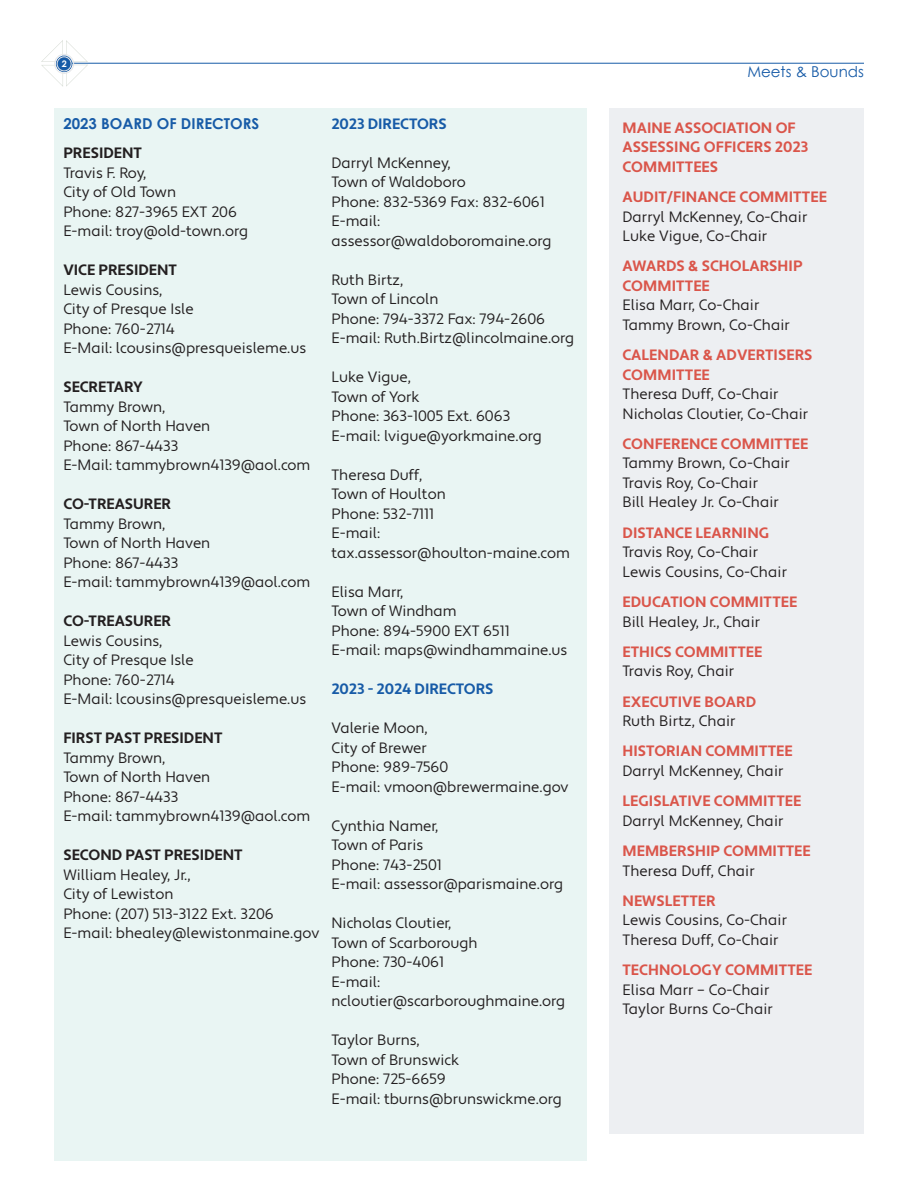
<style>
.page{position:relative;width:918px;height:1188px;background:#fff}
.page>*{position:absolute;margin:0;border:0;box-sizing:border-box;transform-origin:0 0}
.Board_Listing-Text_B{font:15px/19.5px "Apertura";color:#231f20}
.Body_text--MAAO_News{font:15px/19.5px "Apertura";letter-spacing:.005em;color:#231f20}
.Body_text--MAAO_News-2{font:700 15px/19.5px "Apertura";letter-spacing:.005em;color:#da554a}
.Board_Listing-Text_B-2{font:700 15px "Apertura";color:#231f20}
.Board_Listing-Text_B-3{font:700 15px "Apertura";color:#175ba7}
.Board_Listing-Text_B-4{font:700 15px "Century Gothic";color:#175ba7}
.t1{font:15px "Century Gothic";color:#175ba7}
.t2{font:700 9px "Century Gothic";color:#fff}
.s1{font-weight:700;color:#da554a}
.s2{font-weight:400;color:#231f20}
</style>
<div class="page">
<hr style="left:68px;top:63px;width:796px;height:1px;background:#175ba7">
<svg style="left:41px;top:40px;width:47px;height:47px"></svg>
<svg style="left:56px;top:56px;width:16px;height:16px"></svg>
<div style="left:54px;top:54px;width:20px;height:20px;border:1px solid #e6e7e9;border-radius:50%"></div>
<div style="left:57px;top:57px;width:14px;height:14px;border:1px solid #e6e7e9;border-radius:50%"></div>
<div style="left:54px;top:108px;width:532px;height:1053px;background:#e9f5f3"></div>
<div style="left:609px;top:108px;width:255px;height:1026px;background:#edeff2"></div>
<p class="t2" style="left:62px;top:57px;width:7px">2</p>
<p class="Board_Listing-Text_B-4" style="left:63px;top:112px;width:197px">2023 BOARD OF DIRECTORS</p>
<p class="Board_Listing-Text_B-2" style="left:63px;top:144px;width:80px">PRESIDENT</p>
<p class="Board_Listing-Text_B" style="left:63px;top:163px;width:114px">Travis F. Roy,<br>City of Old Town</p>
<p class="Board_Listing-Text_B" style="left:63px;top:202px;width:175px">Phone: 827-3965 EXT 206</p>
<p class="Board_Listing-Text_B" style="left:63px;top:222px;width:186px">E-mail: troy@old-town.org</p>
<p class="Board_Listing-Text_B-2" style="left:63px;top:261px;width:115px">VICE PRESIDENT</p>
<p class="Board_Listing-Text_B" style="left:63px;top:280px;width:132px">Lewis Cousins,<br>City of Presque Isle</p>
<p class="Board_Listing-Text_B" style="left:63px;top:319px;width:113px">Phone: 760-2714</p>
<p class="Board_Listing-Text_B" style="left:63px;top:339px;width:244px">E-Mail: lcousins@presqueisleme.us</p>
<p class="Board_Listing-Text_B-2" style="left:63px;top:378px;width:81px">SECRETARY</p>
<p class="Board_Listing-Text_B" style="left:63px;top:397px;width:148px">Tammy Brown,<br>Town of North Haven</p>
<p class="Board_Listing-Text_B" style="left:63px;top:436px;width:116px">Phone: 867-4433</p>
<p class="Board_Listing-Text_B" style="left:63px;top:456px;width:249px">E-Mail: tammybrown4139@aol.com</p>
<p class="Board_Listing-Text_B-2" style="left:63px;top:495px;width:109px">CO-TREASURER</p>
<p class="Board_Listing-Text_B" style="left:63px;top:514px;width:148px">Tammy Brown,<br>Town of North Haven</p>
<p class="Board_Listing-Text_B" style="left:63px;top:553px;width:116px">Phone: 867-4433</p>
<p class="Board_Listing-Text_B" style="left:63px;top:573px;width:249px">E-mail: tammybrown4139@aol.com</p>
<p class="Board_Listing-Text_B-2" style="left:63px;top:612px;width:109px">CO-TREASURER</p>
<p class="Board_Listing-Text_B" style="left:63px;top:631px;width:132px">Lewis Cousins,<br>City of Presque Isle</p>
<p class="Board_Listing-Text_B" style="left:63px;top:670px;width:113px">Phone: 760-2714</p>
<p class="Board_Listing-Text_B" style="left:63px;top:690px;width:244px">E-Mail: lcousins@presqueisleme.us</p>
<p class="Board_Listing-Text_B-2" style="left:63px;top:729px;width:161px">FIRST PAST PRESIDENT</p>
<p class="Board_Listing-Text_B" style="left:63px;top:748px;width:148px">Tammy Brown,<br>Town of North Haven</p>
<p class="Board_Listing-Text_B" style="left:63px;top:787px;width:116px">Phone: 867-4433</p>
<p class="Board_Listing-Text_B" style="left:63px;top:807px;width:249px">E-mail: tammybrown4139@aol.com</p>
<p class="Board_Listing-Text_B-2" style="left:63px;top:846px;width:181px">SECOND PAST PRESIDENT</p>
<p class="Board_Listing-Text_B" style="left:63px;top:865px;width:129px">William Healey, Jr.,<br>City of Lewiston</p>
<p class="Board_Listing-Text_B" style="left:63px;top:904px;width:212px">Phone: (207) 513-3122 Ext. 3206</p>
<p class="Board_Listing-Text_B" style="left:63px;top:924px;width:257px">E-mail: bhealey@lewistonmaine.gov</p>
<p class="Board_Listing-Text_B-3" style="left:332px;top:115px;width:117px">2023 DIRECTORS</p>
<p class="Board_Listing-Text_B" style="left:332px;top:154px;width:136px">Darryl McKenney,<br>Town of Waldoboro</p>
<p class="Board_Listing-Text_B" style="left:332px;top:193px;width:215px">Phone: 832-5369 Fax: 832-6061</p>
<p class="Board_Listing-Text_B" style="left:332px;top:212px;width:222px">E-mail: assessor@waldoboromaine.org</p>
<p class="Board_Listing-Text_B" style="left:332px;top:271px;width:108px">Ruth Birtz,<br>Town of Lincoln</p>
<p class="Board_Listing-Text_B" style="left:332px;top:310px;width:215px">Phone: 794-3372 Fax: 794-2606</p>
<p class="Board_Listing-Text_B" style="left:332px;top:329px;width:244px">E-mail: Ruth.Birtz@lincolmaine.org</p>
<p class="Board_Listing-Text_B" style="left:332px;top:368px;width:90px">Luke Vigue,<br>Town of York</p>
<p class="Board_Listing-Text_B" style="left:332px;top:407px;width:180px">Phone: 363-1005 Ext. 6063</p>
<p class="Board_Listing-Text_B" style="left:332px;top:427px;width:212px">E-mail: lvigue@yorkmaine.org</p>
<p class="Board_Listing-Text_B" style="left:332px;top:466px;width:116px">Theresa Duff,<br>Town of Houlton</p>
<p class="Board_Listing-Text_B" style="left:332px;top:505px;width:104px">Phone: 532-7111</p>
<p class="Board_Listing-Text_B" style="left:332px;top:524px;width:240px">E-mail: tax.assessor@houlton-maine.com</p>
<p class="Board_Listing-Text_B" style="left:332px;top:583px;width:127px">Elisa Marr,<br>Town of Windham</p>
<p class="Board_Listing-Text_B" style="left:332px;top:622px;width:180px">Phone: 894-5900 EXT 6511</p>
<p class="Board_Listing-Text_B" style="left:332px;top:641px;width:237px">E-mail: maps@windhammaine.us</p>
<p class="Board_Listing-Text_B-3" style="left:332px;top:680px;width:164px">2023 - 2024 DIRECTORS</p>
<p class="Board_Listing-Text_B" style="left:332px;top:719px;width:98px">Valerie Moon,<br>City of Brewer</p>
<p class="Board_Listing-Text_B" style="left:332px;top:758px;width:118px">Phone: 989-7560</p>
<p class="Board_Listing-Text_B" style="left:332px;top:778px;width:239px">E-mail: vmoon@brewermaine.gov</p>
<p class="Board_Listing-Text_B" style="left:332px;top:817px;width:108px">Cynthia Namer,<br>Town of Paris</p>
<p class="Board_Listing-Text_B" style="left:332px;top:856px;width:112px">Phone: 743-2501</p>
<p class="Board_Listing-Text_B" style="left:332px;top:875px;width:233px">E-mail: assessor@parismaine.org</p>
<p class="Board_Listing-Text_B" style="left:332px;top:914px;width:148px">Nicholas Cloutier,<br>Town of Scarborough</p>
<p class="Board_Listing-Text_B" style="left:332px;top:953px;width:114px">Phone: 730-4061</p>
<p class="Board_Listing-Text_B" style="left:332px;top:973px;width:235px">E-mail: ncloutier@scarboroughmaine.org</p>
<p class="Board_Listing-Text_B" style="left:332px;top:1031px;width:129px">Taylor Burns,<br>Town of Brunswick</p>
<p class="Board_Listing-Text_B" style="left:332px;top:1070px;width:116px">Phone: 725-6659</p>
<p class="Board_Listing-Text_B" style="left:332px;top:1090px;width:232px">E-mail: tburns@brunswickme.org</p>
<p class="t1" style="left:747px;top:61px;width:118px">Meets &amp; Bounds</p>
<p class="Body_text--MAAO_News-2" style="left:622px;top:118px;width:187px">MAINE ASSOCIATION OF<br>ASSESSING OFFICERS 2023<br>COMMITTEES</p>
<p class="Body_text--MAAO_News" style="left:622px;top:188px;width:206px"><span class="s1">AUDIT/FINANCE COMMITTEE<br></span>Darryl McKenney, Co-Chair<br>Luke Vigue, Co-Chair</p>
<p class="Body_text--MAAO_News" style="left:622px;top:257px;width:182px"><span class="s1">AWARDS &amp; SCHOLARSHIP<br>COMMITTEE<br></span>Elisa Marr, Co-Chair<br>Tammy Brown, Co-Chair</p>
<p class="Body_text--MAAO_News" style="left:622px;top:346px;width:192px"><span class="s1">CALENDAR &amp; ADVERTISERS<br>COMMITTEE<br></span>Theresa Duff, Co-Chair<br>Nicholas Cloutier, Co-Chair</p>
<p class="Body_text--MAAO_News" style="left:622px;top:435px;width:187px"><span class="s1">CONFERENCE COMMITTEE<br></span>Tammy Brown, Co-Chair<br>Travis Roy, Co-Chair<br>Bill Healey Jr. Co-Chair</p>
<p class="Body_text--MAAO_News" style="left:622px;top:523px;width:166px"><span class="s1">DISTANCE LEARNING<br></span>Travis Roy, Co-Chair<br>Lewis Cousins, Co-Chair</p>
<p class="Body_text--MAAO_News" style="left:622px;top:593px;width:176px"><span class="s1">EDUCATION COMMITTEE<br></span>Bill Healey, Jr., Chair</p>
<p class="Body_text--MAAO_News-2" style="left:622px;top:642px;width:141px">ETHICS COMMITTEE<br><span class="s2">Travis Roy, Chair</span></p>
<p class="Body_text--MAAO_News" style="left:622px;top:692px;width:135px"><span class="s1">EXECUTIVE BOARD<br></span>Ruth Birtz, Chair</p>
<p class="Body_text--MAAO_News" style="left:622px;top:742px;width:172px"><span class="s1">HISTORIAN COMMITTEE<br></span>Darryl McKenney, Chair</p>
<p class="Body_text--MAAO_News-2" style="left:622px;top:792px;width:180px">LEGISLATIVE COMMITTEE<br><span class="s2">Darryl McKenney, Chair</span></p>
<p class="Body_text--MAAO_News-2" style="left:622px;top:842px;width:190px">MEMBERSHIP COMMITTEE<br><span class="s2">Theresa Duff, Chair</span></p>
<p class="Body_text--MAAO_News" style="left:622px;top:891px;width:166px"><span class="s1">NEWSLETTER<br></span>Lewis Cousins, Co-Chair<br>Theresa Duff, Co-Chair</p>
<p class="Body_text--MAAO_News" style="left:622px;top:961px;width:192px"><span class="s1">TECHNOLOGY COMMITTEE<br></span>Elisa Marr – Co-Chair<br>Taylor Burns Co-Chair</p>
</div>
